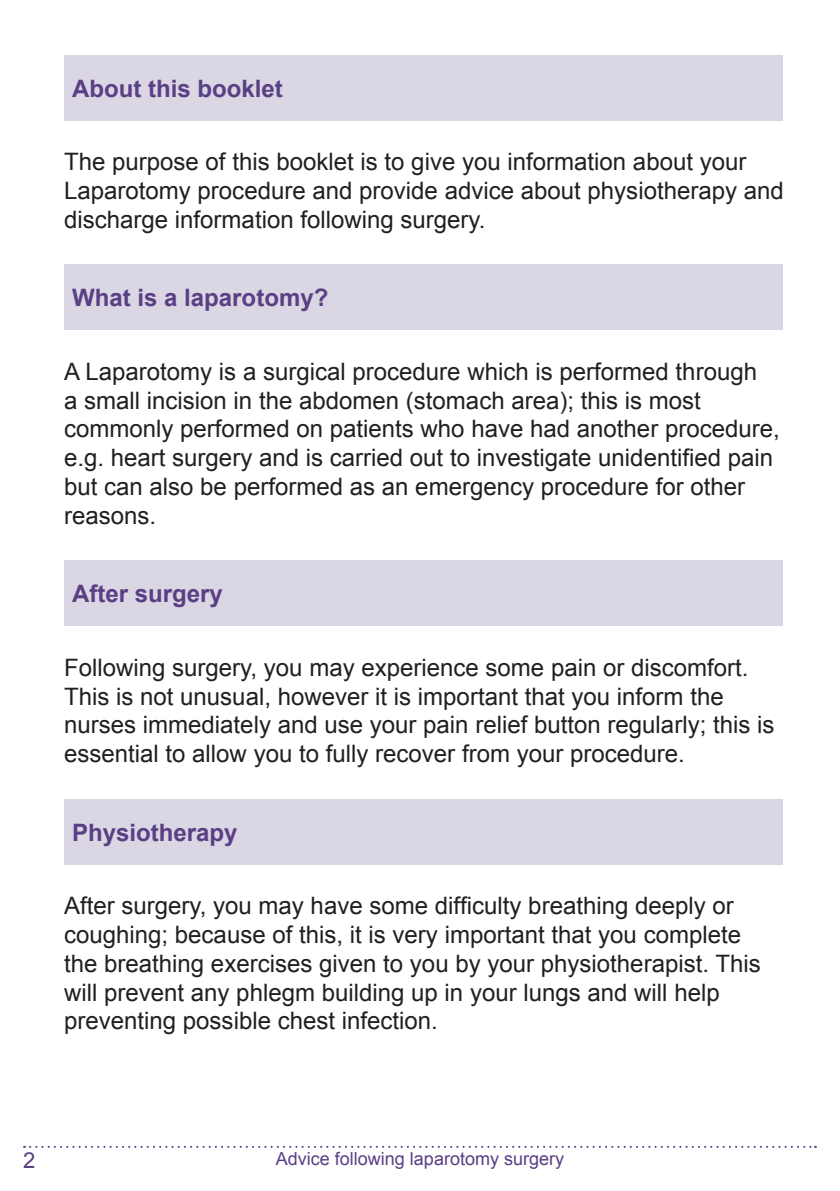
<style>
.page{position:relative;width:840px;height:1191px;background:#fff}
.page>*{position:absolute;margin:0;border:0;box-sizing:border-box;transform-origin:0 0}
.t1{font:24px/28.8px "Arial";color:#231f20}
.t2{font:700 24px "Arial";color:#593f84}
.t3{font:22px "Arial";color:#593f84}
.t4{font:18px "Arial";color:#593f84}
</style>
<div class="page">
<svg style="left:24px;top:1145px;width:791px;height:2px"></svg>
<div style="left:64px;top:55px;width:718px;height:66px;background:#dbd6e4"></div>
<div style="left:64px;top:265px;width:718px;height:65px;background:#dbd6e4"></div>
<div style="left:64px;top:560px;width:718px;height:66px;background:#dbd6e4"></div>
<div style="left:64px;top:799px;width:718px;height:65px;background:#dbd6e4"></div>
<p class="t2" style="left:72px;top:72px;width:212px">About this booklet</p>
<p class="t1" style="left:64px;top:148px;width:721px">The purpose of this booklet is to give you information about your<br>Laparotomy procedure and provide advice about physiotherapy and discharge information following surgery.</p>
<p class="t2" style="left:72px;top:282px;width:258px">What is a laparotomy?</p>
<p class="t1" style="left:64px;top:357px;width:717px">A Laparotomy is a surgical procedure which is performed through<br>a small incision in the abdomen (stomach area); this is most commonly performed on patients who have had another procedure, e.g. heart surgery and is carried out to investigate unidentified pain but can also be performed as an emergency procedure for other reasons.</p>
<p class="t2" style="left:72px;top:578px;width:152px">After surgery</p>
<p class="t1" style="left:64px;top:653px;width:711px">Following surgery, you may experience some pain or discomfort.<br>This is not unusual, however it is important that you inform the nurses immediately and use your pain relief button regularly; this is essential to allow you to fully recover from your procedure.</p>
<p class="t2" style="left:72px;top:816px;width:167px">Physiotherapy</p>
<p class="t1" style="left:64px;top:891px;width:697px">After surgery, you may have some difficulty breathing deeply or coughing; because of this, it is very important that you complete the breathing exercises given to you by your physiotherapist. This will prevent any phlegm building up in your lungs and will help preventing possible chest infection.</p>
<p class="t3" style="left:23px;top:1145px;width:14px">2</p>
<p class="t4" style="left:275px;top:1146px;width:290px">Advice following laparotomy surgery</p>
</div>
